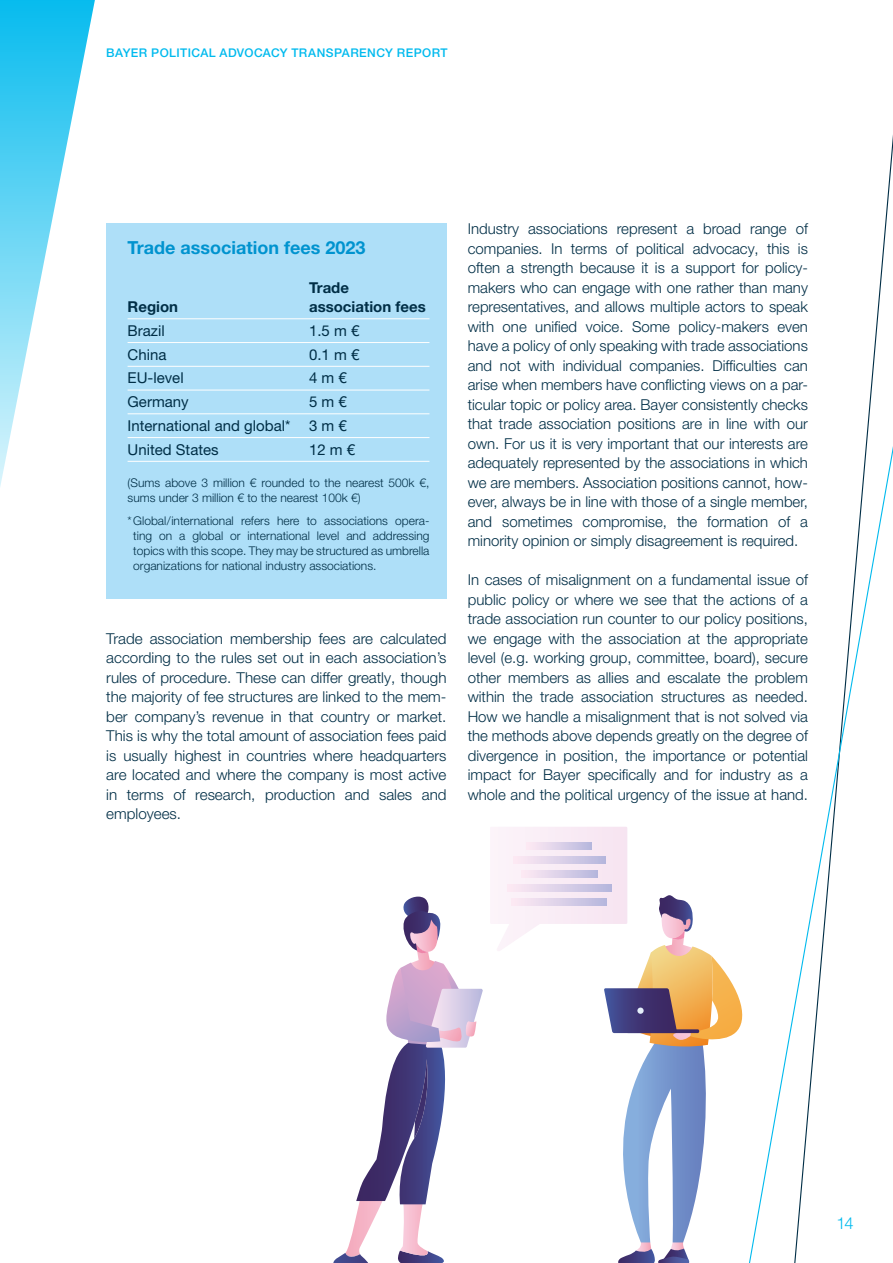
<style>
.page{position:relative;width:893px;height:1263px;background:#fff}
.page>*{position:absolute;margin:0;border:0;box-sizing:border-box;transform-origin:0 0}
.t1{font:700 18px "Helvetica Neue LT Pro";color:#0093cf}
.t2{font:300 16.5px "Helvetica Neue LT Pro";color:#00baee}
.t3{font:300 15px/19.5px "Helvetica Neue LT Pro";color:#002e46;text-align:justify}
.t4{font:15px/23.7px "Helvetica Neue LT Pro";color:#002e46;text-align:justify}
.t5{font:700 15px "Helvetica Neue LT Pro";color:#002e46}
.t6{font:300 12px/15px "Helvetica Neue LT Pro";color:#002e46}
.t7{font:500 12px "Helvetica Neue LT Pro";letter-spacing:.035em;color:#00baee}
</style>
<div class="page">
<svg style="left:749px;top:135px;width:144px;height:1128px"></svg>
<svg style="left:333px;top:897px;width:150px;height:366px"></svg>
<svg style="left:491px;top:827px;width:252px;height:436px"></svg>
<svg style="left:527px;top:843px;width:65px;height:6px"></svg>
<svg style="left:514px;top:857px;width:91px;height:6px"></svg>
<svg style="left:522px;top:871px;width:75px;height:6px"></svg>
<svg style="left:508px;top:885px;width:103px;height:6px"></svg>
<svg style="left:512px;top:899px;width:95px;height:6px"></svg>
<div style="left:106px;top:223px;width:340px;height:375px;background:#aedff8"></div>
<hr style="left:128px;top:318px;width:301px;height:1px;background:#fff">
<hr style="left:128px;top:342px;width:301px;height:1px;background:#fff">
<hr style="left:128px;top:366px;width:301px;height:1px;background:#fff">
<hr style="left:128px;top:390px;width:301px;height:1px;background:#fff">
<hr style="left:128px;top:413px;width:301px;height:1px;background:#fff">
<hr style="left:128px;top:437px;width:301px;height:1px;background:#fff">
<hr style="left:128px;top:461px;width:301px;height:1px;background:#fff">
<svg style="left:0;top:0;width:95px;height:487px"></svg>
<p class="t7" style="left:106px;top:46px;width:343px">BAYER POLITICAL ADVOCACY TRANSPARENCY REPORT</p>
<p class="t1" style="left:128px;top:236px;width:239px">Trade association fees 2023</p>
<p class="t5" style="left:309px;top:278px;width:42px">Trade</p>
<p class="t5" style="left:128px;top:297px;width:52px">Region</p>
<p class="t5" style="left:309px;top:297px;width:118px">association fees</p>
<p class="t4" style="left:128px;top:318px;width:39px">Brazil</p>
<p class="t4" style="left:309px;top:318px;width:52px">1.5 m €</p>
<p class="t4" style="left:128px;top:342px;width:40px">China</p>
<p class="t4" style="left:309px;top:342px;width:52px">0.1 m €</p>
<p class="t4" style="left:128px;top:366px;width:58px">EU-level</p>
<p class="t4" style="left:309px;top:366px;width:39px">4 m €</p>
<p class="t4" style="left:128px;top:389px;width:63px">Germany</p>
<p class="t4" style="left:128px;top:389px;width:221px;text-indent:182px">5 m € International and global* 3 m € United States</p>
<p class="t4" style="left:309px;top:437px;width:48px">12 m €</p>
<p class="t6" style="left:128px;top:475px;width:303px">(Sums above 3 million € rounded to the nearest 500k €, sums under 3 million € to the nearest 100k €)</p>
<p class="t6" style="left:133px;top:513px;width:298px;text-indent:-6px">* Global/international refers here to associations opera&shy;ting on a global or international level and addressing topics with this scope. They may be structured as umbrella organizations for national industry associations.</p>
<p class="t3" style="left:106px;top:628px;width:342px">Trade association membership fees are calculated according to the rules set out in each association’s rules of procedure. These can differ greatly, though the majority of fee structures are linked to the mem&shy;ber company’s revenue in that country or market.<br>This is why the total amount of association fees paid is usually highest in countries where headquarters are located and where the company is most active in terms of research, production and sales and employees.</p>
<p class="t3" style="left:468px;top:219px;width:342px">Industry associations represent a broad range of companies. In terms of political advocacy, this is often a strength because it is a support for policy&shy;makers who can engage with one rather than many representatives, and allows multiple actors to speak with one unified voice. Some policy-makers even have a policy of only speaking with trade associations and not with individual companies. Difficulties can arise when members have conflicting views on a par&shy;ticular topic or policy area. Bayer consistently checks that trade association positions are in line with our own. For us it is very important that our interests are adequately represented by the associations in which we are members. Association positions cannot, how&shy;ever, always be in line with those of a single member, and sometimes compromise, the formation of a minority opinion or simply disagreement is required.</p>
<p class="t3" style="left:468px;top:570px;width:342px">In cases of misalignment on a fundamental issue of public policy or where we see that the actions of a trade association run counter to our policy positions, we engage with the association at the appropriate level (e.g. working group, committee, board), secure other members as allies and escalate the problem within the trade association structures as needed.<br>How we handle a misalignment that is not solved via the methods above depends greatly on the degree of divergence in position, the importance or potential impact for Bayer specifically and for industry as a whole and the political urgency of the issue at hand.</p>
<p class="t2" style="left:836px;top:1213px;width:18px">14</p>
</div>
